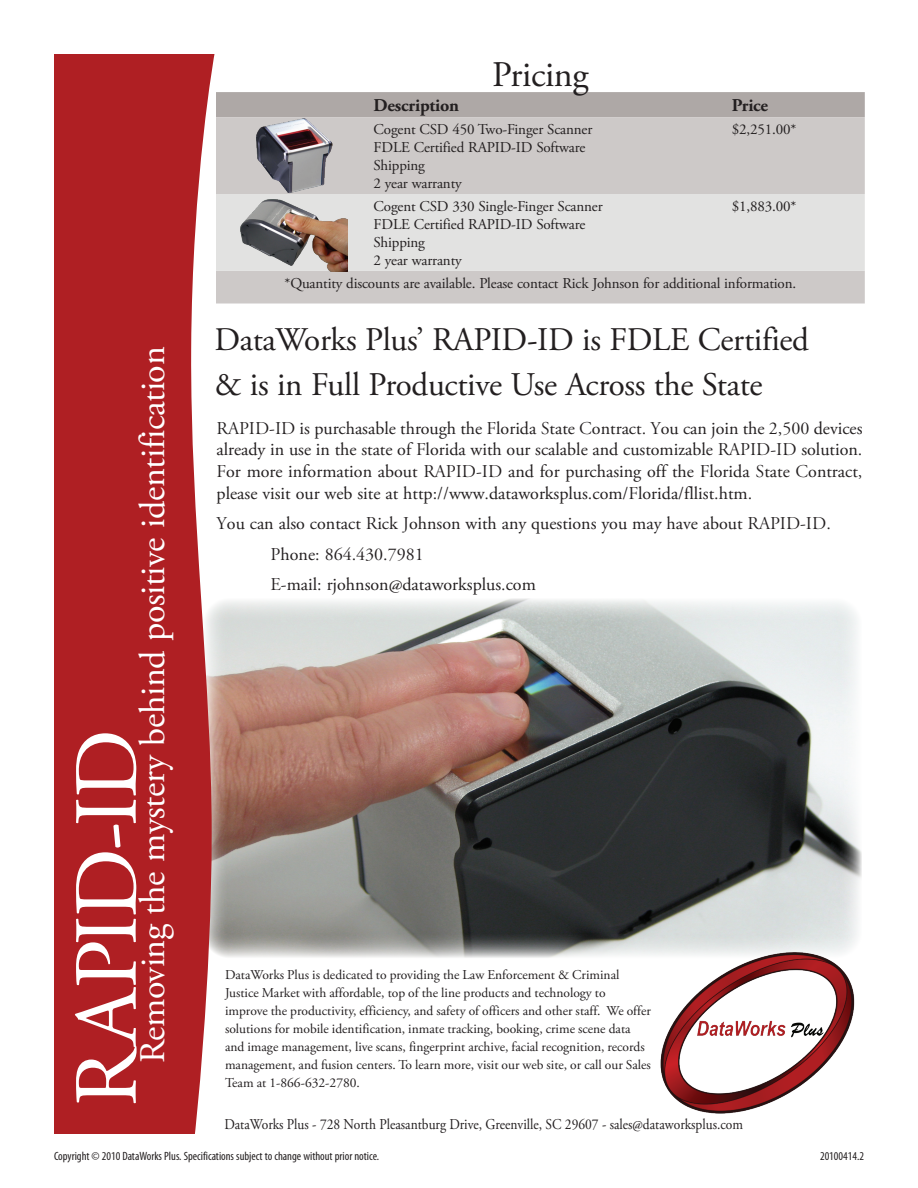
<style>
.page{position:relative;width:918px;height:1188px;background:#fff}
.page>*{position:absolute;margin:0;border:0;box-sizing:border-box;transform-origin:0 0}
.t1{font:89.85px "Adobe Garamond Pro";color:#fff}
.t2{font:36px "Adobe Garamond Pro";letter-spacing:-.01em;color:#fff}
.t3{font:36px "Adobe Garamond Pro";letter-spacing:-.01em;color:#231f20}
.t4{font:33px/45px "Adobe Garamond Pro";letter-spacing:-.01em;color:#231f20}
.t5{font:18px/21.6px "Adobe Garamond Pro";color:#231f20;text-align:justify}
.t6{font:700 18px "Adobe Garamond Pro";letter-spacing:-.01em;color:#231f20}
.t7{font:15px/18px "Adobe Garamond Pro";letter-spacing:-.01em;color:#231f20}
.t8{font:15px "Adobe Garamond Pro";letter-spacing:-.01em;color:#231f20;scale:.9 1}
.t9{font:13.5px/18px "Adobe Garamond Pro";color:#231f20}
.t10{font:condensed 12px "Myriad Pro";color:#231f20}
</style>
<div class="page">
<img style="left:214px;top:598px;width:648px;height:360px">
<div style="left:216px;top:92px;width:649px;height:25px;background:#aea8a6"></div>
<div style="left:216px;top:117px;width:649px;height:187px;background:#cdc9c8"></div>
<div style="left:216px;top:194px;width:649px;height:77px;background:#e2e2e1"></div>
<svg style="left:54px;top:54px;width:160px;height:1080px;background:#b42f33"></svg>
<img style="left:658px;top:952px;width:198px;height:162px">
<img style="left:255px;top:117px;width:77px;height:77px">
<img style="left:240px;top:199px;width:107px;height:73px">
<h2 class="t3" style="left:492px;top:53px;width:98px">Pricing</h2>
<h2 class="t2" style="left:131px;top:1063px;width:718px;rotate:-90deg">Removing the mystery behind positive identification</h2>
<h1 class="t1" style="left:53px;top:1107px;width:379px;rotate:-90deg">RAPID-ID</h1>
<h3 class="t6" style="left:374px;top:95px;width:87px">Description</h3>
<h3 class="t6" style="left:732px;top:95px;width:38px">Price</h3>
<p class="t7" style="left:374px;top:121px;width:220px">Cogent CSD 450 Two-Finger Scanner<br>FDLE Certified RAPID-ID Software<br>Shipping<br>2 year warranty</p>
<p class="t7" style="left:732px;top:121px;width:66px">$2,251.00*</p>
<p class="t7" style="left:374px;top:198px;width:231px">Cogent CSD 330 Single-Finger Scanner<br>FDLE Certified RAPID-ID Software<br>Shipping<br>2 year warranty</p>
<p class="t7" style="left:732px;top:198px;width:66px">$1,883.00*</p>
<p class="t7" style="left:285px;top:275px;width:513px">*Quantity discounts are available. Please contact Rick Johnson for additional information.</p>
<h3 class="t4" style="left:214px;top:318px;width:596px">DataWorks Plus’ RAPID-ID is FDLE Certified &amp; is in Full Productive Use Across the State</h3>
<p class="t5" style="left:217px;top:418px;width:647px">RAPID-ID is purchasable through the Florida State Contract. You can join the 2,500 devices already in use in the state of Florida with our scalable and customizable RAPID-ID solution.<br>For more information about RAPID-ID and for purchasing off the Florida State Contract, please visit our web site at http://www.dataworksplus.com/Florida/fllist.htm.</p>
<h3 class="t5" style="left:271px;top:509px;width:562px;line-height:30.6px;text-align:left;text-indent:-54px">You can also contact Rick Johnson with any questions you may have about RAPID-ID.<br>Phone: 864.430.7981<br>E-mail: rjohnson@dataworksplus.com</h3>
<p class="t9" style="left:225px;top:966px;width:427px">DataWorks Plus is dedicated to providing the Law Enforcement &amp; Criminal Justice Market with affordable, top of the line products and technology to improve the productivity, efficiency, and safety of officers and other staff. We offer solutions for mobile identification, inmate tracking, booking, crime scene data and image management, live scans, fingerprint archive, facial recognition, records management, and fusion centers. To learn more, visit our web site, or call our Sales Team at 1-866-632-2780.</p>
<p class="t8" style="left:224px;top:1115px;width:578px">DataWorks Plus - 728 North Pleasantburg Drive, Greenville, SC 29607 - sales@dataworksplus.com</p>
<p class="t10" style="left:54px;top:1149px;width:327px">Copyright © 2010 DataWorks Plus. Specifications subject to change without prior notice.</p>
<p class="t10" style="left:820px;top:1149px;width:45px">20100414.2</p>
</div>
